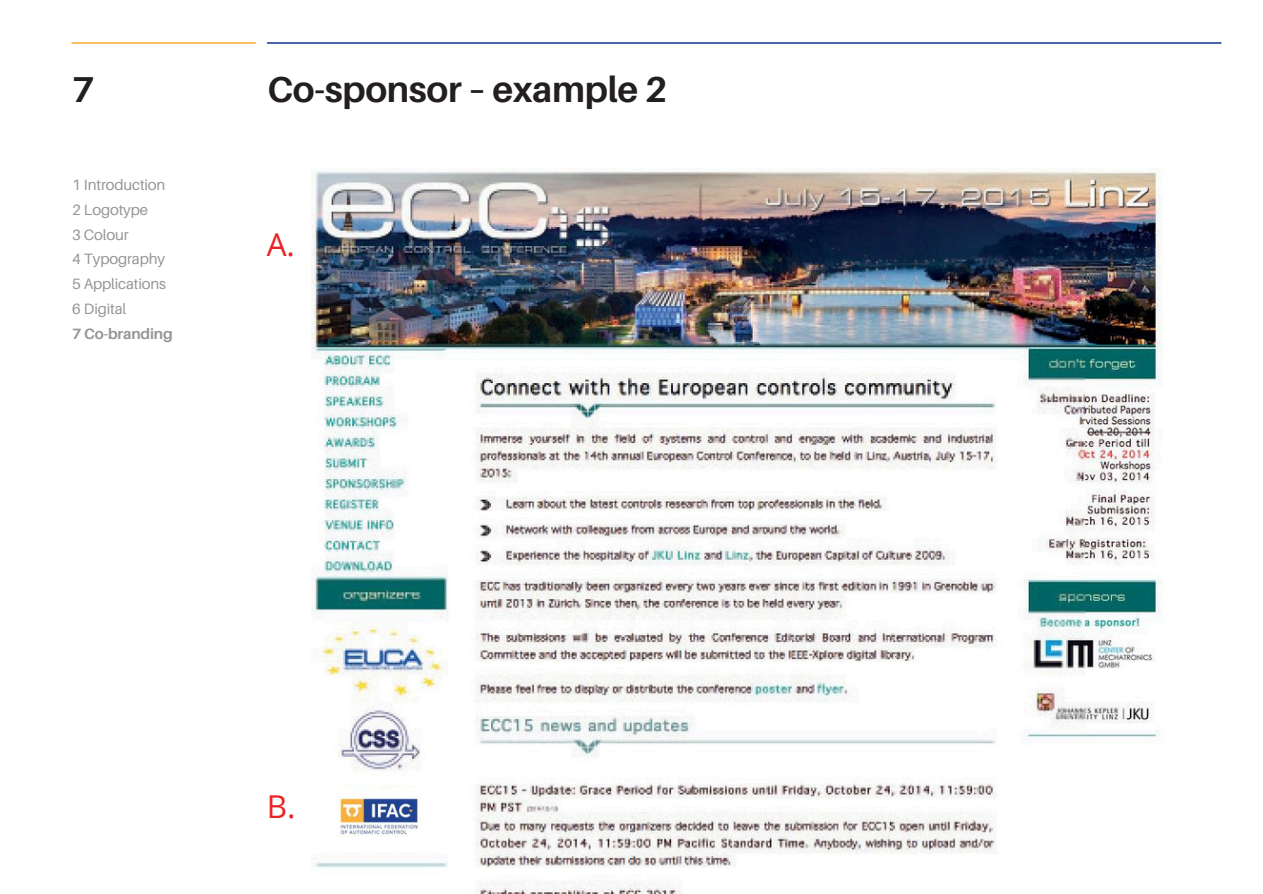
<style>
.page{position:relative;width:1263px;height:894px;background:#fff}
.page>*{position:absolute;margin:0;border:0;box-sizing:border-box;transform-origin:0 0}
.t1{font:700 36px "Aileron";letter-spacing:-.01em;color:#231f20}
.t2{font:31.5px "Open Sans";color:#eb2225}
.t3{font:15px/24.8px "Aileron";letter-spacing:-.01em;color:#939598}
.t4{font:700 15px "Aileron";letter-spacing:-.01em;color:#939598}
</style>
<div class="page">
<img style="left:71px;top:42px;width:1151px;height:2px">
<img style="left:311px;top:169px;width:851px;height:724px">
<img style="left:320px;top:791px;width:134px;height:60px">
<p class="t1" style="left:72px;top:67px;width:24px">7</p>
<p class="t1" style="left:267px;top:67px;width:401px">Co-sponsor – example 2</p>
<h2 class="t3" style="left:72px;top:172px;width:95px">1 Introduction<br>2 Logotype</h2>
<h2 class="t3" style="left:72px;top:222px;width:58px">3 Colour</h2>
<p class="t3" style="left:72px;top:246px;width:95px;text-align:justify">4 Typography 5 Applications 6 Digital</p>
<p class="t4" style="left:72px;top:324px;width:102px">7 Co-branding</p>
<p class="t2" style="left:267px;top:222px;width:30px">A.</p>
<p class="t2" style="left:267px;top:784px;width:30px">B.</p>
</div>
